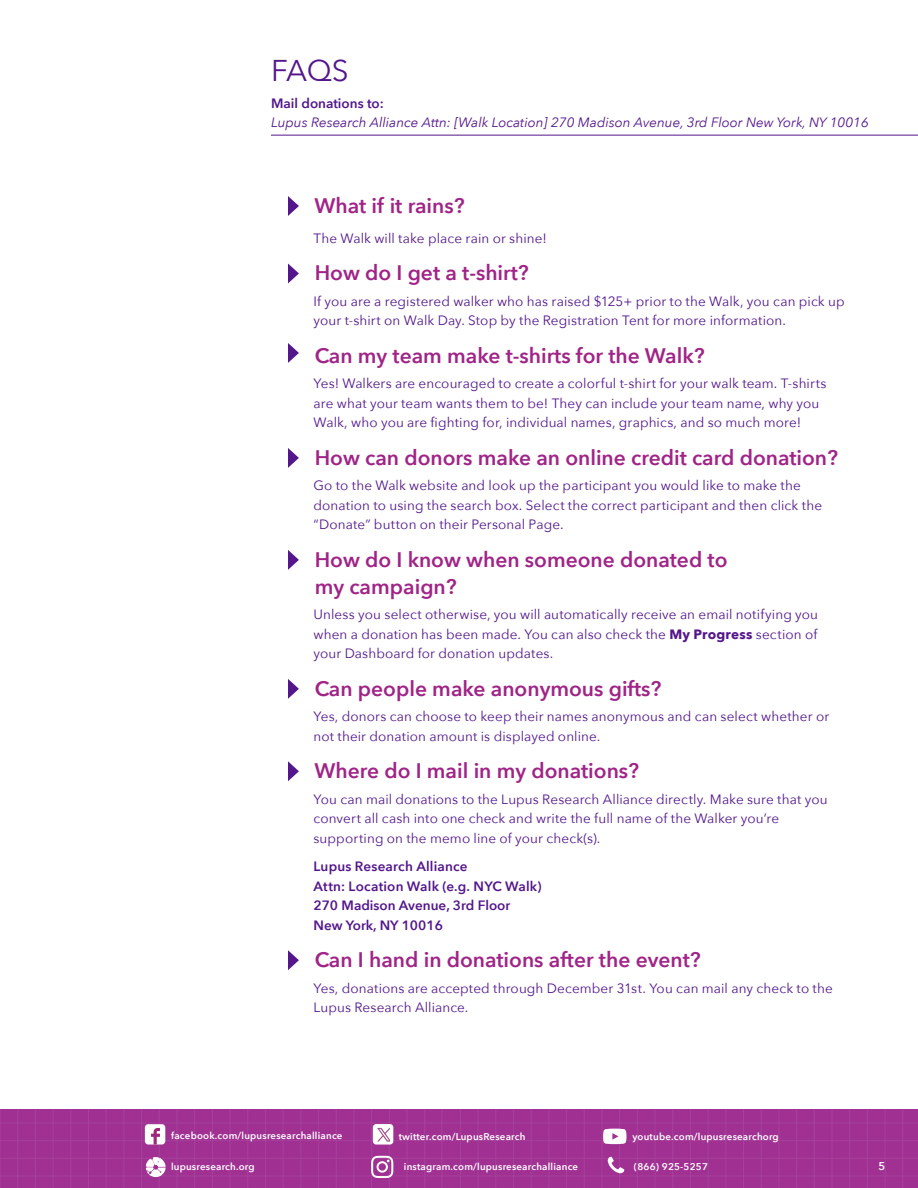
<style>
.page{position:relative;width:918px;height:1188px;background:#fff}
.page>*{position:absolute;margin:0;border:0;box-sizing:border-box;transform-origin:0 0}
.red_bar_ko{font:30px "Avenir Next";color:#53168b}
.ARROW_HEADS{font:600 21px/27px "Avenir Next";color:#a02487}
.BODY_PURPLE{font:13.5px/19.5px "Avenir Next";letter-spacing:.01em;color:#53168b}
.red_bar_ko-2{font:italic 13.5px/19.5px "Avenir Next";color:#53168b}
.BODY_PURPLE-2{font:600 13.5px/19.5px "Avenir Next";letter-spacing:.005em;color:#53168b}
.t1{font:600 11.25px "Avenir Next";color:#fff}
.t2{font:600 9.75px "Avenir Next";letter-spacing:.02em;color:#fff}
.s1{font-weight:600;font-style:normal}
.s2{font-weight:700}
</style>
<div class="page">
<div style="left:0;top:1109px;width:918px;height:79px;background:#a03193"></div>
<hr style="left:0;top:1107px;width:1px;height:81px;background:#fff">
<hr style="left:17px;top:1107px;width:1px;height:81px;background:#fff">
<hr style="left:35px;top:1107px;width:1px;height:81px;background:#fff">
<hr style="left:53px;top:1107px;width:1px;height:81px;background:#fff">
<hr style="left:71px;top:1107px;width:1px;height:81px;background:#fff">
<hr style="left:88px;top:1107px;width:1px;height:81px;background:#fff">
<hr style="left:106px;top:1107px;width:1px;height:81px;background:#fff">
<hr style="left:124px;top:1107px;width:1px;height:81px;background:#fff">
<hr style="left:141px;top:1107px;width:1px;height:81px;background:#fff">
<hr style="left:159px;top:1107px;width:1px;height:81px;background:#fff">
<hr style="left:177px;top:1107px;width:1px;height:81px;background:#fff">
<hr style="left:194px;top:1107px;width:1px;height:81px;background:#fff">
<hr style="left:212px;top:1107px;width:1px;height:81px;background:#fff">
<hr style="left:230px;top:1107px;width:1px;height:81px;background:#fff">
<hr style="left:247px;top:1107px;width:1px;height:81px;background:#fff">
<hr style="left:265px;top:1107px;width:1px;height:81px;background:#fff">
<hr style="left:283px;top:1107px;width:1px;height:81px;background:#fff">
<hr style="left:301px;top:1107px;width:1px;height:81px;background:#fff">
<hr style="left:318px;top:1107px;width:1px;height:81px;background:#fff">
<hr style="left:336px;top:1107px;width:1px;height:81px;background:#fff">
<hr style="left:354px;top:1107px;width:1px;height:81px;background:#fff">
<hr style="left:371px;top:1107px;width:1px;height:81px;background:#fff">
<hr style="left:389px;top:1107px;width:1px;height:81px;background:#fff">
<hr style="left:407px;top:1107px;width:1px;height:81px;background:#fff">
<hr style="left:424px;top:1107px;width:1px;height:81px;background:#fff">
<hr style="left:0;top:1176px;width:442px;height:1px;background:#fff">
<hr style="left:0;top:1158px;width:442px;height:1px;background:#fff">
<hr style="left:0;top:1140px;width:442px;height:1px;background:#fff">
<hr style="left:0;top:1123px;width:442px;height:1px;background:#fff">
<hr style="left:460px;top:1106px;width:1px;height:82px;background:#fff">
<hr style="left:478px;top:1106px;width:1px;height:82px;background:#fff">
<hr style="left:496px;top:1106px;width:1px;height:82px;background:#fff">
<hr style="left:513px;top:1106px;width:1px;height:82px;background:#fff">
<hr style="left:531px;top:1106px;width:1px;height:82px;background:#fff">
<hr style="left:549px;top:1106px;width:1px;height:82px;background:#fff">
<hr style="left:566px;top:1106px;width:1px;height:82px;background:#fff">
<hr style="left:584px;top:1106px;width:1px;height:82px;background:#fff">
<hr style="left:602px;top:1106px;width:1px;height:82px;background:#fff">
<hr style="left:619px;top:1106px;width:1px;height:82px;background:#fff">
<hr style="left:637px;top:1106px;width:1px;height:82px;background:#fff">
<hr style="left:655px;top:1106px;width:1px;height:82px;background:#fff">
<hr style="left:672px;top:1106px;width:1px;height:82px;background:#fff">
<hr style="left:690px;top:1106px;width:1px;height:82px;background:#fff">
<hr style="left:708px;top:1106px;width:1px;height:82px;background:#fff">
<hr style="left:726px;top:1106px;width:1px;height:82px;background:#fff">
<hr style="left:743px;top:1106px;width:1px;height:82px;background:#fff">
<hr style="left:761px;top:1106px;width:1px;height:82px;background:#fff">
<hr style="left:779px;top:1106px;width:1px;height:82px;background:#fff">
<hr style="left:796px;top:1106px;width:1px;height:82px;background:#fff">
<hr style="left:814px;top:1106px;width:1px;height:82px;background:#fff">
<hr style="left:832px;top:1106px;width:1px;height:82px;background:#fff">
<hr style="left:849px;top:1106px;width:1px;height:82px;background:#fff">
<hr style="left:867px;top:1106px;width:1px;height:82px;background:#fff">
<hr style="left:885px;top:1106px;width:1px;height:82px;background:#fff">
<hr style="left:903px;top:1106px;width:1px;height:82px;background:#fff">
<hr style="left:442px;top:1106px;width:1px;height:82px;background:#fff">
<hr style="left:442px;top:1176px;width:476px;height:1px;background:#fff">
<hr style="left:442px;top:1158px;width:476px;height:1px;background:#fff">
<hr style="left:442px;top:1140px;width:476px;height:1px;background:#fff">
<hr style="left:442px;top:1123px;width:476px;height:1px;background:#fff">
<svg style="left:145px;top:1124px;width:20px;height:21px"></svg>
<div style="left:373px;top:1124px;width:20px;height:21px;background:#fff;border-radius:3px"></div>
<svg style="left:146px;top:1157px;width:20px;height:20px"></svg>
<svg style="left:371px;top:1156px;width:22px;height:22px"></svg>
<svg style="left:603px;top:1129px;width:23px;height:15px"></svg>
<img style="left:377px;top:1127px;width:13px;height:15px">
<svg style="left:608px;top:1157px;width:16px;height:16px"></svg>
<svg style="left:288px;top:196px;width:11px;height:20px"></svg>
<svg style="left:288px;top:263px;width:11px;height:20px"></svg>
<svg style="left:288px;top:343px;width:11px;height:20px"></svg>
<svg style="left:288px;top:448px;width:11px;height:20px"></svg>
<svg style="left:288px;top:550px;width:11px;height:20px"></svg>
<svg style="left:288px;top:679px;width:11px;height:20px"></svg>
<svg style="left:288px;top:761px;width:11px;height:20px"></svg>
<svg style="left:288px;top:950px;width:11px;height:20px"></svg>
<hr style="left:271px;top:135px;width:647px;height:1px;background:#53168b">
<p class="red_bar_ko" style="left:271px;top:45px;width:79px">FAQS</p>
<p class="red_bar_ko-2" style="left:271px;top:93px;width:599px"><span class="s1">Mail donations to:<br></span>Lupus Research Alliance Attn: [Walk Location] 270 Madison Avenue, 3rd Floor New York, NY 10016</p>
<p class="ARROW_HEADS" style="left:314px;top:192px;width:152px">What if it rains?</p>
<p class="BODY_PURPLE" style="left:314px;top:228px;width:235px">The Walk will take place rain or shine!</p>
<p class="ARROW_HEADS" style="left:315px;top:259px;width:216px">How do I get a t-shirt?</p>
<p class="BODY_PURPLE" style="left:314px;top:291px;width:533px">If you are a registered walker who has raised $125+ prior to the Walk, you can pick up your t-shirt on Walk Day. Stop by the Registration Tent for more information.</p>
<p class="ARROW_HEADS" style="left:315px;top:342px;width:392px">Can my team make t-shirts for the Walk?</p>
<p class="BODY_PURPLE" style="left:314px;top:373px;width:515px">Yes! Walkers are encouraged to create a colorful t-shirt for your walk team. T-shirts are what your team wants them to be! They can include your team name, why you<br>Walk, who you are fighting for, individual names, graphics, and so much more!</p>
<p class="ARROW_HEADS" style="left:315px;top:444px;width:525px">How can donors make an online credit card donation?</p>
<p class="BODY_PURPLE" style="left:314px;top:475px;width:510px">Go to the Walk website and look up the participant you would like to make the donation to using the search box. Select the correct participant and then click the “Donate” button on their Personal Page.</p>
<p class="ARROW_HEADS" style="left:315px;top:545px;width:414px">How do I know when someone donated to my campaign?</p>
<p class="BODY_PURPLE" style="left:314px;top:604px;width:506px;text-align:justify">Unless you select otherwise, you will automatically receive an email notifying you when a donation has been made. You can also check the <span class="s2">My Progress</span> section of your Dashboard for donation updates.</p>
<p class="ARROW_HEADS" style="left:315px;top:674px;width:348px">Can people make anonymous gifts?</p>
<p class="BODY_PURPLE" style="left:314px;top:706px;width:517px">Yes, donors can choose to keep their names anonymous and can select whether or not their donation amount is displayed online.</p>
<p class="ARROW_HEADS" style="left:314px;top:757px;width:326px">Where do I mail in my donations?</p>
<p class="BODY_PURPLE" style="left:314px;top:789px;width:516px">You can mail donations to the Lupus Research Alliance directly. Make sure that you convert all cash into one check and write the full name of the Walker you’re supporting on the memo line of your check(s).</p>
<p class="BODY_PURPLE-2" style="left:314px;top:856px;width:230px">Lupus Research Alliance<br>Attn: Location Walk (e.g. NYC Walk)<br>270 Madison Avenue, 3rd Floor<br>New York, NY 10016</p>
<p class="ARROW_HEADS" style="left:315px;top:946px;width:388px">Can I hand in donations after the event?</p>
<p class="BODY_PURPLE" style="left:314px;top:978px;width:521px">Yes, donations are accepted through December 31st. You can mail any check to the<br>Lupus Research Alliance.</p>
<p class="t2" style="left:171px;top:1128px;width:173px">facebook.com/lupusresearchalliance</p>
<p class="t2" style="left:171px;top:1159px;width:85px">lupusresearch.org</p>
<p class="t2" style="left:634px;top:1158px;width:76px">(866) 925-5257</p>
<p class="t2" style="left:399px;top:1128px;width:128px">twitter.com/LupusResearch</p>
<p class="t2" style="left:632px;top:1128px;width:148px">youtube.com/lupusresearchorg</p>
<p class="t2" style="left:404px;top:1158px;width:176px">instagram.com/lupusresearchalliance</p>
<p class="t1" style="left:878px;top:1156px;width:8px">5</p>
</div>
